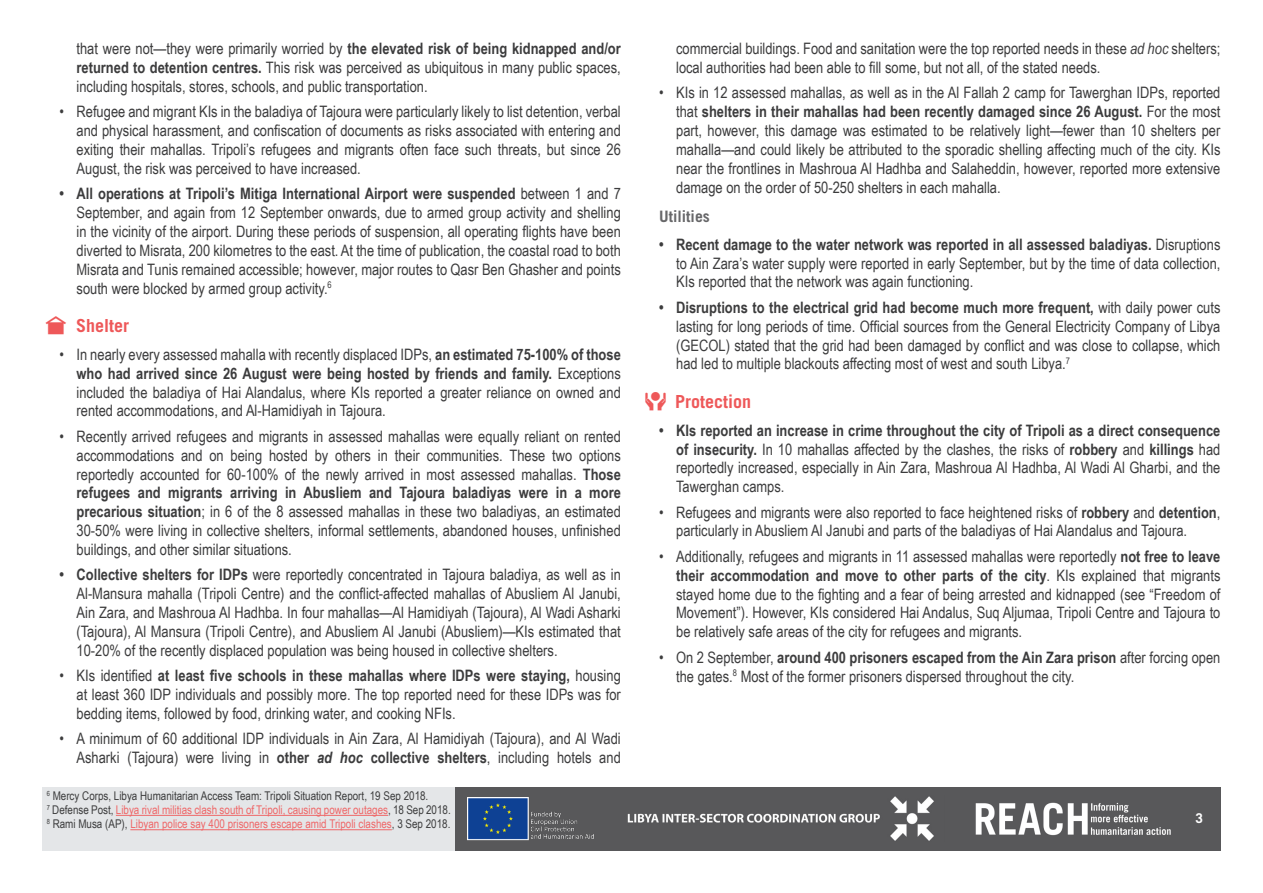
<style>
.page{position:relative;width:1263px;height:893px;background:#fff}
.page>*{position:absolute;margin:0;border:0;box-sizing:border-box;transform-origin:0 0}
.Heading_2{font:700 18px "Trade Gothic LT Std";color:#ee5859}
.t1{font:15.75px/18.9px "Arial Narrow";color:#3c3c3d;text-align:justify}
.Heading_3{font:700 15.75px "Trade Gothic LT Std";color:#676769}
.t2{font:700 13.5px "Trade Gothic LT Std";color:#fff}
.Footnotes{font:12px "Arial Narrow";color:#ef6768}
.Footnotes-2{font:12px "Arial Narrow";color:#3c3c3d}
.s1{font-weight:700}
.s2{font-family:"OCHA Icons Unbounded";font-weight:400;font-size:27px}
.s3{font-weight:700;font-style:italic}
.s4{color:#3c3c3d}
.s5{font-style:italic}
</style>
<div class="page">
<div style="left:455px;top:787px;width:765px;height:63px;background:#58585a"></div>
<img style="left:975px;top:802px;width:196px;height:34px">
<img style="left:468px;top:798px;width:126px;height:42px">
<img style="left:627px;top:796px;width:307px;height:45px">
<div style="left:43px;top:787px;width:412px;height:63px;background:#e4e6e8"></div>
<hr style="left:116px;top:815px;width:272px;height:1px;background:#ef6768">
<hr style="left:130px;top:829px;width:262px;height:1px;background:#ef6768">
<p class="t1" style="left:77px;top:38px;width:546px">that were not—they were primarily worried by <span class="s1">the elevated risk of being kidnapped and/or returned to detention centres.</span> This risk was perceived as ubiquitous in many public spaces, including hospitals, stores, schools, and public transportation.</p>
<p class="t1" style="left:77px;top:101px;width:546px;text-indent:-17px">• Refugee and migrant KIs in the baladiya of Tajoura were particularly likely to list detention, verbal and physical harassment, and confiscation of documents as risks associated with entering and exiting their mahallas. Tripoli’s refugees and migrants often face such threats, but since 26<br>August, the risk was perceived to have increased.</p>
<p class="t1" style="left:77px;top:183px;width:546px;text-indent:-17px"><span class="s1">• All operations at Tripoli’s Mitiga International Airport were suspended</span> between 1 and 7<br>September, and again from 12 September onwards, due to armed group activity and shelling in the vicinity of the airport. During these periods of suspension, all operating flights have been diverted to Misrata, 200 kilometres to the east. At the time of publication, the coastal road to both Misrata and Tunis remained accessible; however, major routes to Qasr Ben Ghasher and points south were blocked by armed group activity.<sup>6</sup></p>
<p class="Heading_2" style="left:43px;top:315px;width:88px"><span class="s2">☇</span> Shelter</p>
<p class="t1" style="left:77px;top:344px;width:546px;text-indent:-17px">• In nearly every assessed mahalla with recently displaced IDPs, <span class="s1">an estimated 75-100% of those who had arrived since 26 August were being hosted by friends and family.</span> Exceptions included the baladiya of Hai Alandalus, where KIs reported a greater reliance on owned and rented accommodations, and Al-Hamidiyah in Tajoura.</p>
<p class="t1" style="left:77px;top:426px;width:546px;text-indent:-17px">• Recently arrived refugees and migrants in assessed mahallas were equally reliant on rented accommodations and on being hosted by others in their communities. These two options reportedly accounted for 60-100% of the newly arrived in most assessed mahallas. <span class="s1">Those refugees and migrants arriving in Abusliem and Tajoura baladiyas were in a more precarious situation</span>; in 6 of the 8 assessed mahallas in these two baladiyas, an estimated 30-50% were living in collective shelters, informal settlements, abandoned houses, unfinished buildings, and other similar situations.</p>
<p class="t1" style="left:77px;top:565px;width:546px;text-indent:-17px"><span class="s1">• Collective shelters for IDPs</span> were reportedly concentrated in Tajoura baladiya, as well as in Al-Mansura mahalla (Tripoli Centre) and the conflict-affected mahallas of Abusliem Al Janubi, Ain Zara, and Mashroua Al Hadhba. In four mahallas—Al Hamidiyah (Tajoura), Al Wadi Asharki (Tajoura), Al Mansura (Tripoli Centre), and Abusliem Al Janubi (Abusliem)—KIs estimated that 10-20% of the recently displaced population was being housed in collective shelters.</p>
<p class="t1" style="left:77px;top:666px;width:546px;text-indent:-17px">• KIs identified <span class="s1">at least five schools in these mahallas where IDPs were staying,</span> housing at least 360 IDP individuals and possibly more. The top reported need for these IDPs was for bedding items, followed by food, drinking water, and cooking NFIs.</p>
<p class="t1" style="left:60px;top:729px;width:563px;text-align:right">• A minimum of 60 additional IDP individuals in Ain Zara, Al Hamidiyah (Tajoura), and Al Wadi<br>Asharki (Tajoura) were living in <span class="s1">other</span> <span class="s3">ad hoc</span> <span class="s1">collective shelters</span>, including hotels and</p>
<p class="Footnotes-2" style="left:47px;top:787px;width:383px"><sup>6</sup> Mercy Corps, Libya Humanitarian Access Team: Tripoli Situation Report, 19 Sep 2018.</p>
<p class="Footnotes" style="left:47px;top:801px;width:405px"><sup>7</sup> <span class="s4">Defense Post,</span> Libya rival militias clash south of Tripoli, causing power outages<span class="s4">, 18 Sep 2018.</span></p>
<p class="Footnotes" style="left:47px;top:815px;width:405px"><sup>8</sup> <span class="s4">Rami Musa (AP),</span> Libyan police say 400 prisoners escape amid Tripoli clashes<span class="s4">, 3 Sep 2018.</span></p>
<p class="t1" style="left:676px;top:38px;width:546px">commercial buildings. Food and sanitation were the top reported needs in these <span class="s5">ad hoc</span> shelters; local authorities had been able to fill some, but not all, of the stated needs.</p>
<p class="t1" style="left:676px;top:83px;width:546px;text-indent:-17px">• KIs in 12 assessed mahallas, as well as in the Al Fallah 2 camp for Tawerghan IDPs, reported that <span class="s1">shelters in their mahallas had been recently damaged since 26 August.</span> For the most part, however, this damage was estimated to be relatively light—fewer than 10 shelters per mahalla—and could likely be attributed to the sporadic shelling affecting much of the city. KIs near the frontlines in Mashroua Al Hadhba and Salaheddin, however, reported more extensive damage on the order of 50-250 shelters in each mahalla.</p>
<p class="Heading_3" style="left:659px;top:207px;width:52px">Utilities</p>
<p class="t1" style="left:676px;top:234px;width:546px;text-indent:-17px"><span class="s1">• Recent damage to the water network was reported in all assessed baladiyas.</span> Disruptions to Ain Zara’s water supply were reported in early September, but by the time of data collection, KIs reported that the network was again functioning.</p>
<p class="t1" style="left:676px;top:297px;width:546px;text-indent:-17px"><span class="s1">• Disruptions to the electrical grid had become much more frequent,</span> with daily power cuts lasting for long periods of time. Official sources from the General Electricity Company of Libya (GECOL) stated that the grid had been damaged by conflict and was close to collapse, which had led to multiple blackouts affecting most of west and south Libya.<sup>7</sup></p>
<p class="Heading_2" style="left:642px;top:391px;width:110px"><span class="s2">★</span> Protection</p>
<p class="t1" style="left:676px;top:420px;width:546px;text-indent:-17px"><span class="s1">• KIs reported an increase in crime throughout the city of Tripoli as a direct consequence of insecurity.</span> In 10 mahallas affected by the clashes, the risks of <span class="s1">robbery</span> and <span class="s1">killings</span> had reportedly increased, especially in Ain Zara, Mashroua Al Hadhba, Al Wadi Al Gharbi, and the Tawerghan camps.</p>
<p class="t1" style="left:676px;top:502px;width:546px;text-indent:-17px">• Refugees and migrants were also reported to face heightened risks of <span class="s1">robbery</span> and <span class="s1">detention</span>, particularly in Abusliem Al Janubi and parts of the baladiyas of Hai Alandalus and Tajoura.</p>
<p class="t1" style="left:676px;top:546px;width:546px;text-indent:-17px">• Additionally, refugees and migrants in 11 assessed mahallas were reportedly <span class="s1">not free to leave their accommodation and move to other parts of the city</span>. KIs explained that migrants stayed home due to the fighting and a fear of being arrested and kidnapped (see “Freedom of Movement”). However, KIs considered Hai Andalus, Suq Aljumaa, Tripoli Centre and Tajoura to be relatively safe areas of the city for refugees and migrants.</p>
<p class="t1" style="left:676px;top:647px;width:546px;text-indent:-17px">• On 2 September, <span class="s1">around 400 prisoners escaped from the Ain Zara prison</span> after forcing open the gates.<sup>8</sup> Most of the former prisoners dispersed throughout the city.</p>
<p class="t2" style="left:1195px;top:810px;width:9px">3</p>
</div>
